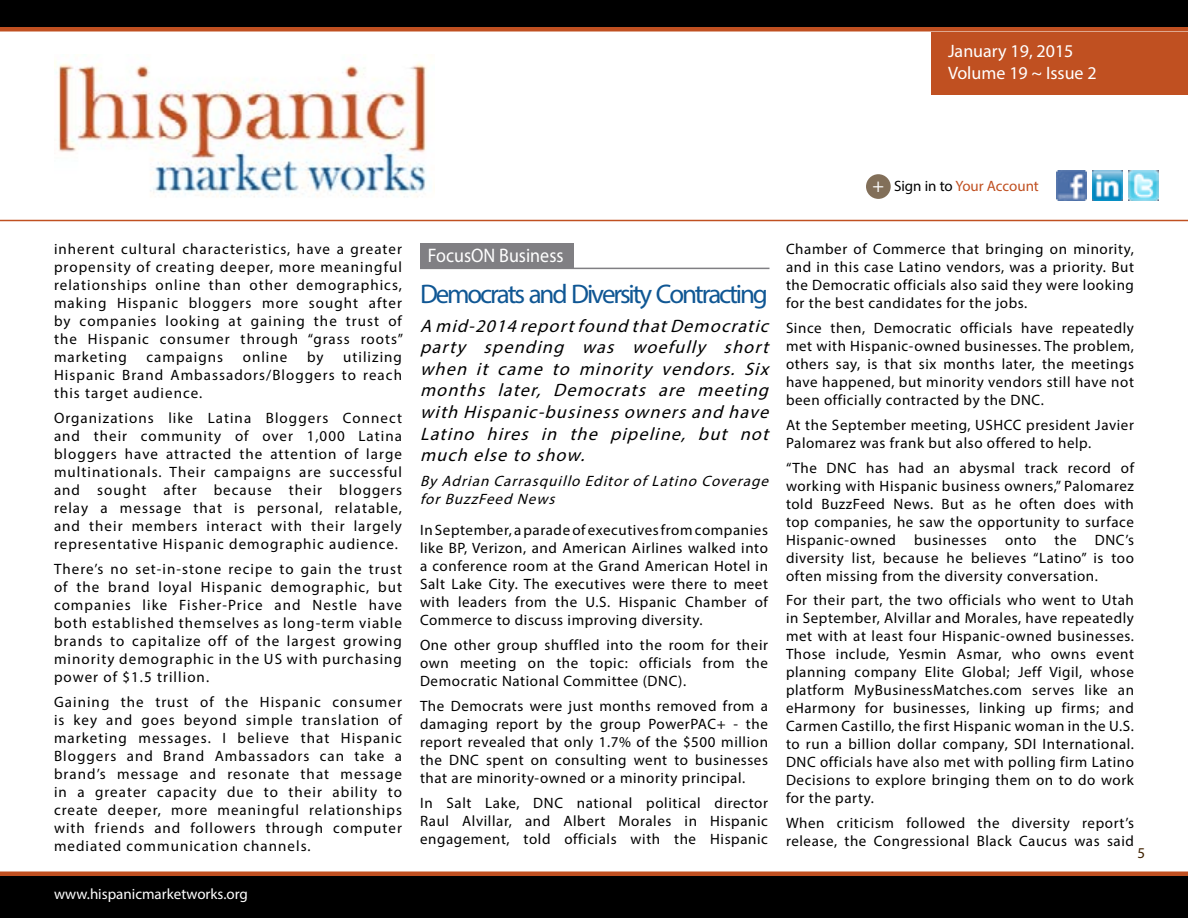
<style>
.page{position:relative;width:1188px;height:918px;background:#fff}
.page>*{position:absolute;margin:0;border:0;box-sizing:border-box;transform-origin:0 0}
.t1{font:27px "Myriad Pro";letter-spacing:-.08em;color:#105794}
.t2{font:19.65px "Myriad Pro";color:#fff;scale:.92 1}
.t3{font:italic 18px/21.6px "Myriad Pro";color:#000;text-align:justify}
.t4{font:18px/21.6px "Myriad Pro";color:#fff}
.t5{font:15px/18px "Myriad Pro";letter-spacing:.04em;color:#000;text-align:justify}
.t6{font:italic 15px/18px "Myriad Pro";color:#000}
.t7{font:15px "Myriad Pro";color:#fff}
.t8{font:15px "Myriad Pro";color:#c05021}
.t9{font:15px "Myriad Pro";letter-spacing:.07em;color:#000}
.t10{font:15px "Myriad Pro";color:#3f2100}
.s1{font-size:19.5px;color:#fff}
.s2{color:#000}
</style>
<div class="page">
<div style="left:0;top:874px;width:1188px;height:44px;background:#000"></div>
<hr style="left:0;top:872px;width:1188px;height:4px;background:#c05021">
<div style="left:0;top:27px;width:1188px;height:5px;background:#c05021"></div>
<div style="left:932px;top:32px;width:256px;height:62px;background:#c05021"></div>
<img style="left:1057px;top:170px;width:30px;height:30px">
<img style="left:1129px;top:170px;width:30px;height:30px">
<img style="left:1093px;top:170px;width:30px;height:30px">
<div style="left:866px;top:174px;width:25px;height:25px;background:#826f59;border-radius:50%"></div>
<div style="left:0;top:0;width:1188px;height:27px;background:#000"></div>
<hr style="left:0;top:220px;width:1188px;height:1px;background:#c05021">
<img style="left:54px;top:54px;width:381px;height:144px">
<div style="left:420px;top:243px;width:154px;height:25px;background:#807f83"></div>
<hr style="left:420px;top:268px;width:350px;height:1px;background:#807f83">
<p class="t4" style="left:948px;top:40px;width:150px">January 19, 2015<br>Volume 19 ~ Issue 2</p>
<p class="t8" style="left:872px;top:177px;width:168px"><span class="s1">+</span> <span class="s2">Sign in to</span> Your Account</p>
<p class="t5" style="left:54px;top:240px;width:351px">inherent cultural characteristics, have a greater propensity of creating deeper, more meaningful relationships online than other demographics, making Hispanic bloggers more sought after by companies looking at gaining the trust of the Hispanic consumer through “grass roots” marketing</p>
<p class="t5" style="left:54px;top:348px;width:350px;text-indent:289px">utilizing Hispanic Brand Ambassadors/Bloggers to reach this target audience.</p>
<p class="t5" style="left:54px;top:409px;width:350px">Organizations like Latina Bloggers Connect and their community of over 1,000 Latina bloggers have attracted the attention of large multinationals. Their campaigns are successful and sought after because their bloggers relay a message that is personal, relatable, and their members interact with their largely representative Hispanic demographic audience.</p>
<p class="t5" style="left:54px;top:559px;width:350px">There’s no set-in-stone recipe to gain the trust of the brand loyal Hispanic demographic, but companies like Fisher-Price and Nestle have both established themselves as long-term viable brands to capitalize off of the largest growing minority demographic in the US with purchasing power of $1.5 trillion.</p>
<p class="t5" style="left:54px;top:692px;width:350px">Gaining the trust of the Hispanic consumer is key and goes beyond simple translation of marketing messages. I believe that Hispanic Bloggers and Brand Ambassadors can take a brand’s message and resonate that message in a greater capacity due to their ability to create deeper, more meaningful relationships with friends and followers through computer mediated communication channels.</p>
<p class="t9" style="left:146px;top:348px;width:78px">campaigns</p>
<p class="t5" style="left:243px;top:348px;width:46px">online</p>
<p class="t5" style="left:307px;top:348px;width:18px">by</p>
<p class="t7" style="left:54px;top:884px;width:195px">www.hispanicmarketworks.org</p>
<h2 class="t2" style="left:428px;top:243px;width:149px">FocusON Business</h2>
<h1 class="t1" style="left:420px;top:278px;width:350px">Democrats and Diversity Contracting</h1>
<p class="t3" style="left:420px;top:315px;width:355px">A mid-2014 reportfound thatDemocratic party spending was woefully short when it came to minority vendors. Six months later, Democrats are meeting with Hispanic-businessownersand have Latino hires in the pipeline, but not much else to show.</p>
<p class="t6" style="left:420px;top:472px;width:354px">By Adrian Carrasquillo EditorofLatino Coverage forBuzzFeed News</p>
<p class="t5" style="left:420px;top:521px;width:350px">In September, a parade of executives from companies like BP, Verizon, and American Airlines walked into a conference room at the Grand American Hotel in Salt Lake City. The executives were there to meet with leaders from the U.S. Hispanic Chamber of Commerce to discuss improving diversity.</p>
<p class="t5" style="left:420px;top:636px;width:350px">One other group shuffled into the room for their own meeting on the topic: officials from the Democratic National Committee (DNC).</p>
<p class="t5" style="left:420px;top:697px;width:350px">The Democrats were just months removed from a damaging report by the group PowerPAC+ - the report revealed that only 1.7% of the $500 million the DNC spent on consulting went to businesses that are minority-owned or a minority principal.</p>
<p class="t5" style="left:420px;top:793px;width:350px">In Salt Lake, DNC national political director Raul Alvillar, and Albert Morales in Hispanic engagement, told officials with the Hispanic</p>
<p class="t5" style="left:786px;top:240px;width:350px">Chamber of Commerce that bringing on minority, and in this case Latino vendors, was a priority. But the Democratic officials also said they were looking for the best candidates for the jobs.</p>
<p class="t5" style="left:786px;top:319px;width:350px">Since then, Democratic officials have repeatedly met with Hispanic-owned businesses. The problem, others say, is that six months later, the meetings have happened, but minority vendors still have not been officially contracted by the DNC.</p>
<p class="t5" style="left:786px;top:415px;width:350px">At the September meeting, USHCC president Javier<br>Palomarez was frank but also offered to help.</p>
<p class="t5" style="left:786px;top:458px;width:350px">“The DNC has had an abysmal track record of working with Hispanic business owners,” Palomarez told BuzzFeed News. But as he often does with top companies, he saw the opportunity to surface Hispanic-owned businesses onto the DNC’s diversity list, because he believes “Latino” is too often missing from the diversity conversation.</p>
<p class="t5" style="left:786px;top:591px;width:350px">For their part, the two officials who went to Utah in September, Alvillar and Morales, have repeatedly met with at least four Hispanic-owned businesses.<br>Those include, Yesmin Asmar, who owns event planning company Elite Global; Jeff Vigil, whose platform MyBusinessMatches.com serves like an eHarmony for businesses, linking up firms; and Carmen Castillo, the first Hispanic woman in the U.S. to run a billion dollar company, SDI International.<br>DNC officials have also met with polling firm Latino Decisions to explore bringing them on to do work for the party.</p>
<p class="t5" style="left:786px;top:814px;width:350px">When criticism followed the diversity report’s release, the Congressional Black Caucus was said</p>
<p class="t10" style="left:1137px;top:844px;width:9px">5</p>
</div>
